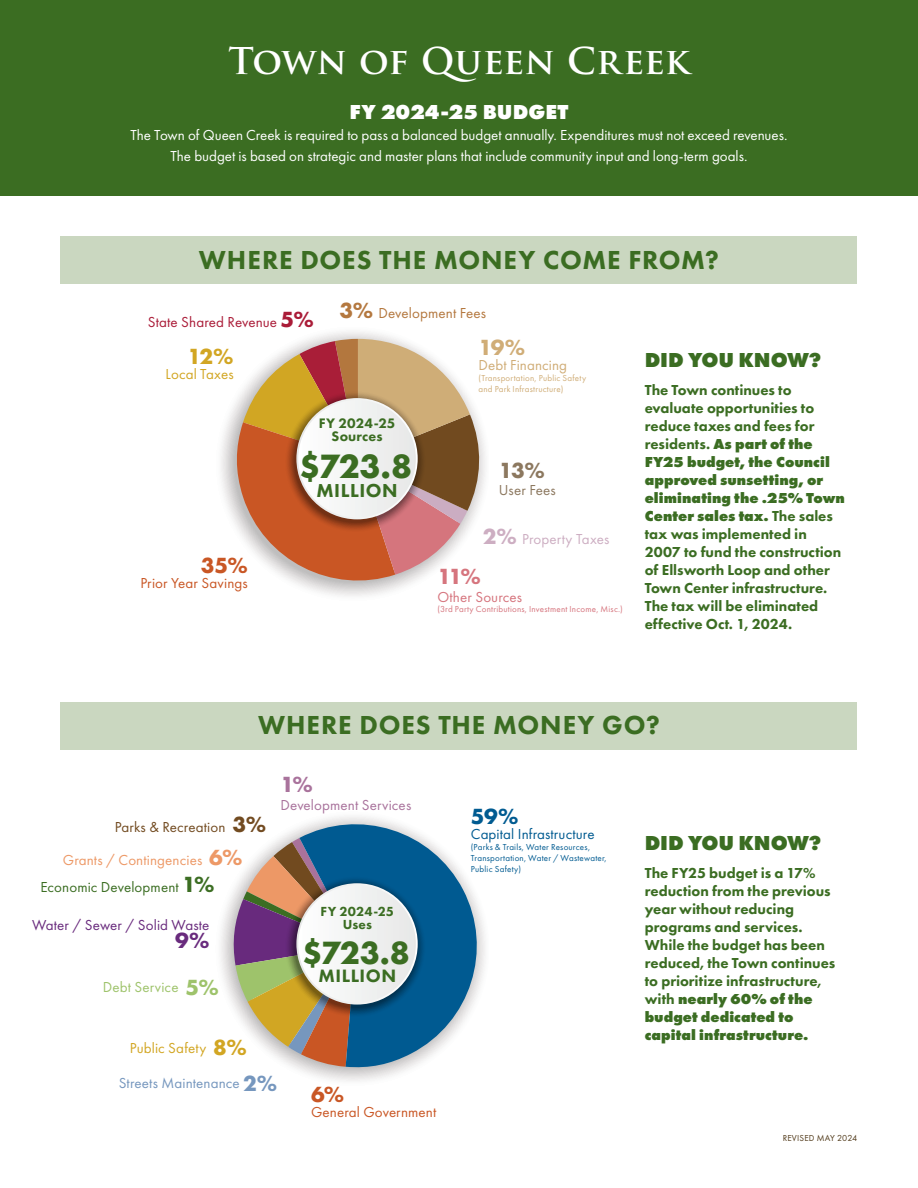
<style>
.page{position:relative;width:918px;height:1188px;background:#fff}
.page>*{position:absolute;margin:0;border:0;box-sizing:border-box;transform-origin:0 0}
.Dept_Name{font:700 36px "Trajan Pro";color:#fff}
.Dept_Name-2{font:700 35.1px "Futura PT";color:#3b6d22}
.Dept_Name-3{font:700 33.45px "Futura PT";color:#3b6d22}
.Dept_Name-4{font:800 27px "Futura PT";letter-spacing:.03em;color:#3b6d22}
.Dept_Name-5{font:700 22.8px "Futura PT";color:#c95725}
.Dept_Name-6{font:700 22.8px "Futura PT";color:#d2a623}
.Dept_Name-7{font:700 22.8px "Futura PT";color:#8c785f}
.Dept_Name-8{font:700 22.8px "Futura PT";color:#d6757e}
.Dept_Name-9{font:700 22.8px "Futura PT";color:#d0ad77}
.Dept_Name-10{font:700 22.8px "Futura PT";color:#005b91}
.Dept_Name-11{font:700 22.8px "Futura PT";color:#a9739c}
.Dept_Name-12{font:700 22.8px "Futura PT";color:#692b7d}
.Dept_Name-13{font:800 21px "Futura PT";letter-spacing:-.01em;color:#3b6d22}
.Dept_Name-14{font:800 21px "Futura PT";color:#fff}
.Dept_Name-15{font:800 19.5px "Futura PT";letter-spacing:.03em;color:#3b6d22}
.Dept_Name-16{font:800 18.6px "Futura PT";letter-spacing:.03em;color:#3b6d22}
.Dept_Name-17{font:800 15px/18px "Futura PT";color:#3b6d22}
.Dept_Name-18{font:15px "Futura PT";letter-spacing:-.005em;color:#fff}
.Dept_Name-19{font:15px "Futura PT";letter-spacing:.005em;color:#c95725}
.Dept_Name-20{font:15px "Futura PT";letter-spacing:.01em;color:#d2a623}
.Dept_Name-21{font:15px "Futura PT";letter-spacing:.005em;color:#ed9967}
.Dept_Name-22{font:15px "Futura PT";letter-spacing:.005em;color:#692b7d}
.Dept_Name-23{font:15px "Futura PT";letter-spacing:.005em;color:#3c6e23}
.Dept_Name-24{font:15px "Futura PT";letter-spacing:.005em;color:#005b91}
.Dept_Name-25{font:15px "Futura PT";letter-spacing:.005em;color:#aa1c38}
.Dept_Name-26{font:15px "Futura PT";letter-spacing:.01em;color:#7697be}
.Dept_Name-27{font:15px "Futura PT";letter-spacing:.01em;color:#a9739c}
.Dept_Name-28{font:15px "Futura PT";letter-spacing:.01em;color:#724b21}
.Dept_Name-29{font:15px "Futura PT";letter-spacing:.01em;color:#b4783f}
.Dept_Name-30{font:15px "Futura PT";letter-spacing:.01em;color:#cdaec2}
.Dept_Name-31{font:15px "Futura PT";letter-spacing:.01em;color:#9ec36b}
.Dept_Name-32{font:15px "Futura PT";letter-spacing:.01em;color:#d0ad77}
.Dept_Name-33{font:15px "Futura PT";letter-spacing:.01em;color:#d6757e}
.Dept_Name-34{font:15px "Futura PT";letter-spacing:.01em;color:#8c785f}
.Dept_Name-35{font:800 14.25px/12.9px "Futura PT";letter-spacing:.015em;color:#3b6d22;text-align:center}
.Dept_Name-36{font:800 13.65px/12.5px "Futura PT";letter-spacing:.01em;color:#3b6d22;text-align:center}
.Dept_Name-37{font:9px/10.8px "Futura PT";letter-spacing:.025em;color:#005b91}
.Dept_Name-38{font:9px/10.8px "Futura PT";letter-spacing:.025em;color:#d0ad77}
.Dept_Name-39{font:9px "Futura PT";letter-spacing:.025em;color:#d6757e}
.Dept_Name-40{font:9px "Futura PT";letter-spacing:.02em;color:#513a1a}
.s1{font-weight:700;font-size:22.8px}
.s2{font-style:inherit}
</style>
<div class="page">
<div style="left:0;top:0;width:918px;height:196px;background:#3b6d22"></div>
<svg style="left:214px;top:326px;width:274px;height:276px"></svg>
<svg style="left:235px;top:339px;width:248px;height:256px"></svg>
<svg style="left:214px;top:811px;width:274px;height:276px"></svg>
<svg style="left:232px;top:838px;width:67px;height:229px"></svg>
<svg style="left:299px;top:811px;width:189px;height:258px;fill:#005a91"></svg>
<svg style="left:284px;top:391px;width:141px;height:141px;background:#9f5a32"></svg>
<svg style="left:296px;top:398px;width:122px;height:121px"></svg>
<div style="left:298px;top:400px;width:118px;height:118px;background:#f1f3f3;border-radius:59px"></div>
<svg style="left:284px;top:876px;width:141px;height:142px;background:#45565e"></svg>
<svg style="left:296px;top:883px;width:122px;height:122px"></svg>
<div style="left:298px;top:885px;width:118px;height:118px;background:#f1f3f3;border-radius:59px"></div>
<div style="left:61px;top:236px;width:796px;height:48px;background:#cad7c0"></div>
<div style="left:61px;top:702px;width:796px;height:47px;background:#cad7c0"></div>
<p class="Dept_Name" style="left:228px;top:39px;width:463px">Town of Queen Creek</p>
<p class="Dept_Name-14" style="left:350px;top:98px;width:220px">FY 2024-25 BUDGET</p>
<p class="Dept_Name-18" style="left:130px;top:126px;width:659px">The Town of Queen Creek is required to pass a balanced budget annually. Expenditures must not exceed revenues.</p>
<p class="Dept_Name-18" style="left:171px;top:147px;width:578px">The budget is based on strategic and master plans that include community input and long-term goals.</p>
<p class="Dept_Name-4" style="left:199px;top:243px;width:522px">WHERE DOES THE MONEY COME FROM?</p>
<p class="Dept_Name-25" style="left:148px;top:313px;width:168px">State Shared Revenue <span class="s1">5%</span></p>
<p class="Dept_Name-29" style="left:340px;top:305px;width:148px"><span class="s1">3%</span> Development Fees</p>
<p class="Dept_Name-6" style="left:187px;top:342px;width:48px">12%</p>
<p class="Dept_Name-20" style="left:166px;top:365px;width:70px">Local Taxes</p>
<p class="Dept_Name-9" style="left:478px;top:333px;width:48px">19%</p>
<p class="Dept_Name-32" style="left:478px;top:357px;width:90px">Debt Financing</p>
<p class="Dept_Name-38" style="left:478px;top:373px;width:109px">(Transportation, Public Safety and Park Infrastructure)</p>
<p class="Dept_Name-5" style="left:201px;top:550px;width:48px">35%</p>
<p class="Dept_Name-19" style="left:140px;top:574px;width:109px">Prior Year Savings</p>
<p class="Dept_Name-35" style="left:319px;top:417px;width:78px">FY 2024-25<br>Sources</p>
<p class="Dept_Name-2" style="left:299px;top:444px;width:114px">$723.8</p>
<p class="Dept_Name-15" style="left:316px;top:479px;width:83px">MILLION</p>
<p class="Dept_Name-7" style="left:499px;top:456px;width:48px">13%</p>
<p class="Dept_Name-34" style="left:499px;top:481px;width:58px">User Fees</p>
<p class="Dept_Name-30" style="left:483px;top:530px;width:128px"><span class="s1">2%</span> Property Taxes</p>
<p class="Dept_Name-8" style="left:437px;top:562px;width:45px">11%</p>
<p class="Dept_Name-33" style="left:437px;top:588px;width:86px">Other Sources</p>
<p class="Dept_Name-39" style="left:437px;top:604px;width:187px">(3rd Party Contributions, Investment Income, Misc.)</p>
<p class="Dept_Name-13" style="left:645px;top:347px;width:178px">DID YOU KNOW?</p>
<p class="Dept_Name-17" style="left:645px;top:381px;width:202px">The Town continues to evaluate opportunities to reduce taxes and fees for residents. <span class="s2">As part of the<br>FY25 budget, the Council approved sunsetting, or eliminating the .25% Town<br>Center sales tax.</span> The sales tax was implemented in<br>2007 to fund the construction of Ellsworth Loop and other<br>Town Center infrastructure.<br>The tax will be eliminated effective Oct. 1, 2024.</p>
<p class="Dept_Name-4" style="left:258px;top:709px;width:403px">WHERE DOES THE MONEY GO?</p>
<p class="Dept_Name-28" style="left:115px;top:818px;width:153px">Parks &amp; Recreation <span class="s1">3%</span></p>
<p class="Dept_Name-21" style="left:63px;top:851px;width:181px">Grants / Contingencies <span class="s1">6%</span></p>
<p class="Dept_Name-23" style="left:40px;top:878px;width:176px">Economic Development <span class="s1">1%</span></p>
<p class="Dept_Name-22" style="left:32px;top:916px;width:179px">Water / Sewer / Solid Waste</p>
<p class="Dept_Name-12" style="left:175px;top:926px;width:36px">9%</p>
<p class="Dept_Name-31" style="left:103px;top:978px;width:118px">Debt Service <span class="s1">5%</span></p>
<p class="Dept_Name-11" style="left:281px;top:770px;width:34px">1%</p>
<p class="Dept_Name-27" style="left:281px;top:797px;width:132px">Development Services</p>
<p class="Dept_Name-36" style="left:321px;top:905px;width:75px">FY 2024-25<br>Uses</p>
<p class="Dept_Name-3" style="left:302px;top:931px;width:109px">$723.8</p>
<p class="Dept_Name-16" style="left:319px;top:964px;width:79px">MILLION</p>
<p class="Dept_Name-20" style="left:130px;top:1039px;width:119px">Public Safety <span class="s1">8%</span></p>
<p class="Dept_Name-26" style="left:119px;top:1075px;width:160px">Streets Maintenance <span class="s1">2%</span></p>
<p class="Dept_Name-5" style="left:311px;top:1079px;width:35px">6%</p>
<p class="Dept_Name-19" style="left:311px;top:1103px;width:127px">General Government</p>
<p class="Dept_Name-10" style="left:471px;top:802px;width:49px">59%</p>
<p class="Dept_Name-24" style="left:471px;top:825px;width:125px">Capital Infrastructure</p>
<p class="Dept_Name-37" style="left:471px;top:842px;width:137px">(Parks &amp; Trails, Water Resources,<br>Transportation, Water / Wastewater,<br>Public Safety)</p>
<p class="Dept_Name-13" style="left:645px;top:829px;width:178px">DID YOU KNOW?</p>
<p class="Dept_Name-17" style="left:645px;top:863px;width:192px">The FY25 budget is a 17% reduction from the previous year without reducing programs and services.<br>While the budget has been reduced, the Town continues to prioritize infrastructure, with <span class="s2">nearly 60% of the budget dedicated to capital infrastructure.</span></p>
<p class="Dept_Name-40" style="left:783px;top:1132px;width:76px">REVISED MAY 2024</p>
</div>
